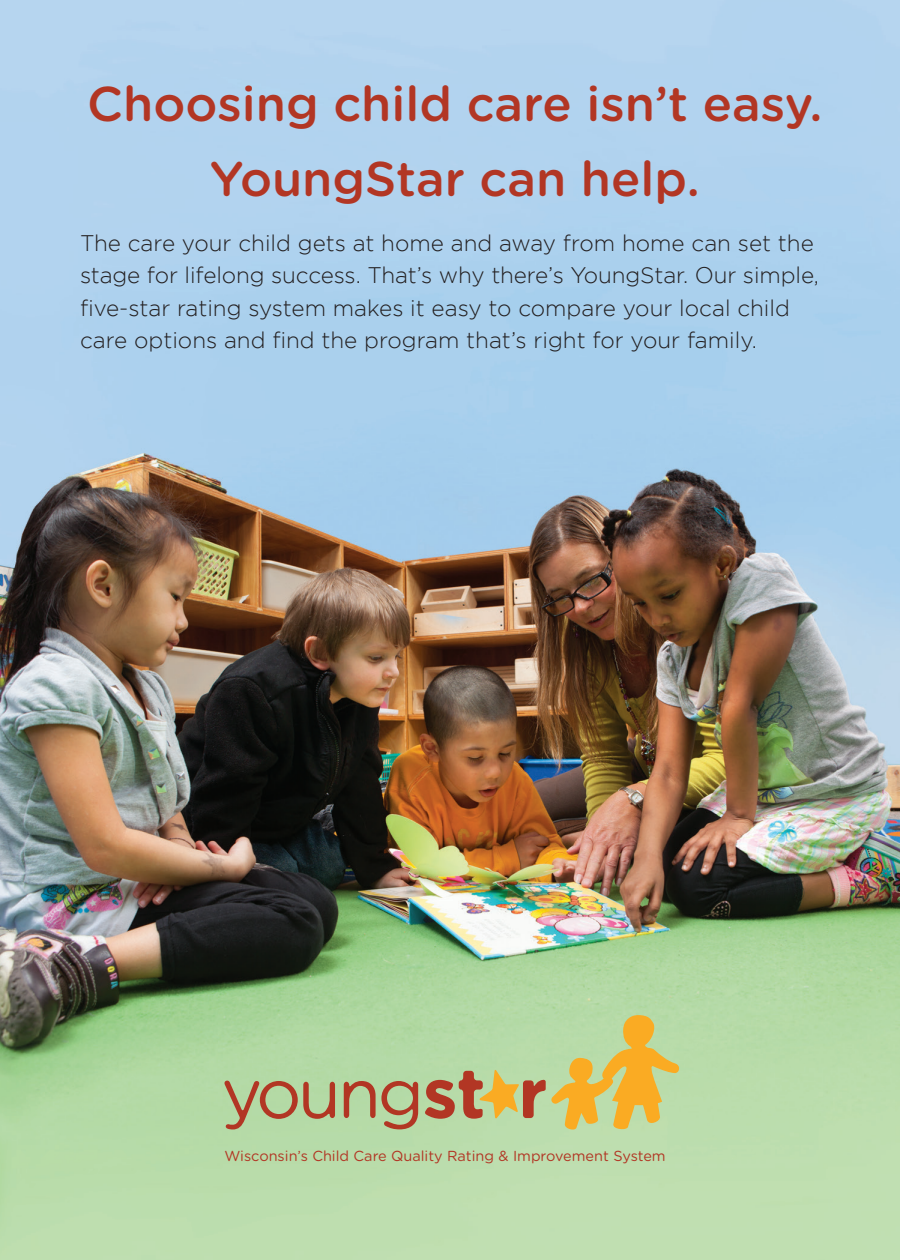
<style>
.page{position:relative;width:900px;height:1260px;background:#fff}
.page>*{position:absolute;margin:0;border:0;box-sizing:border-box;transform-origin:0 0}
.t1{font:500 48.75px "Gotham Rounded";color:#b23624}
.t2{font:300 22.5px/32.5px "Gotham";color:#231f20}
.t3{font:14.5px "Gotham Rounded";color:#b23624}
</style>
<div class="page">
<img style="left:0;top:0;width:900px;height:1260px">
<svg style="left:224px;top:1080px;width:111px;height:49px;background:#b3ac82"></svg>
<svg style="left:344px;top:1081px;width:74px;height:48px;background:#b3a179"></svg>
<svg style="left:425px;top:1015px;width:256px;height:117px;background:#c6c582"></svg>
<p class="t1" style="left:87px;top:69px;width:737px">Choosing child care isn’t easy.</p>
<p class="t1" style="left:210px;top:144px;width:491px">YoungStar can help.</p>
<p class="t2" style="left:80px;top:227px;width:740px">The care your child gets at home and away from home can set the stage for lifelong success. That’s why there’s YoungStar. Our simple, five-star rating system makes it easy to compare your local child care options and find the program that’s right for your family.</p>
<p class="t3" style="left:225px;top:1146px;width:443px">Wisconsin’s Child Care Quality Rating &amp; Improvement System</p>
</div>
